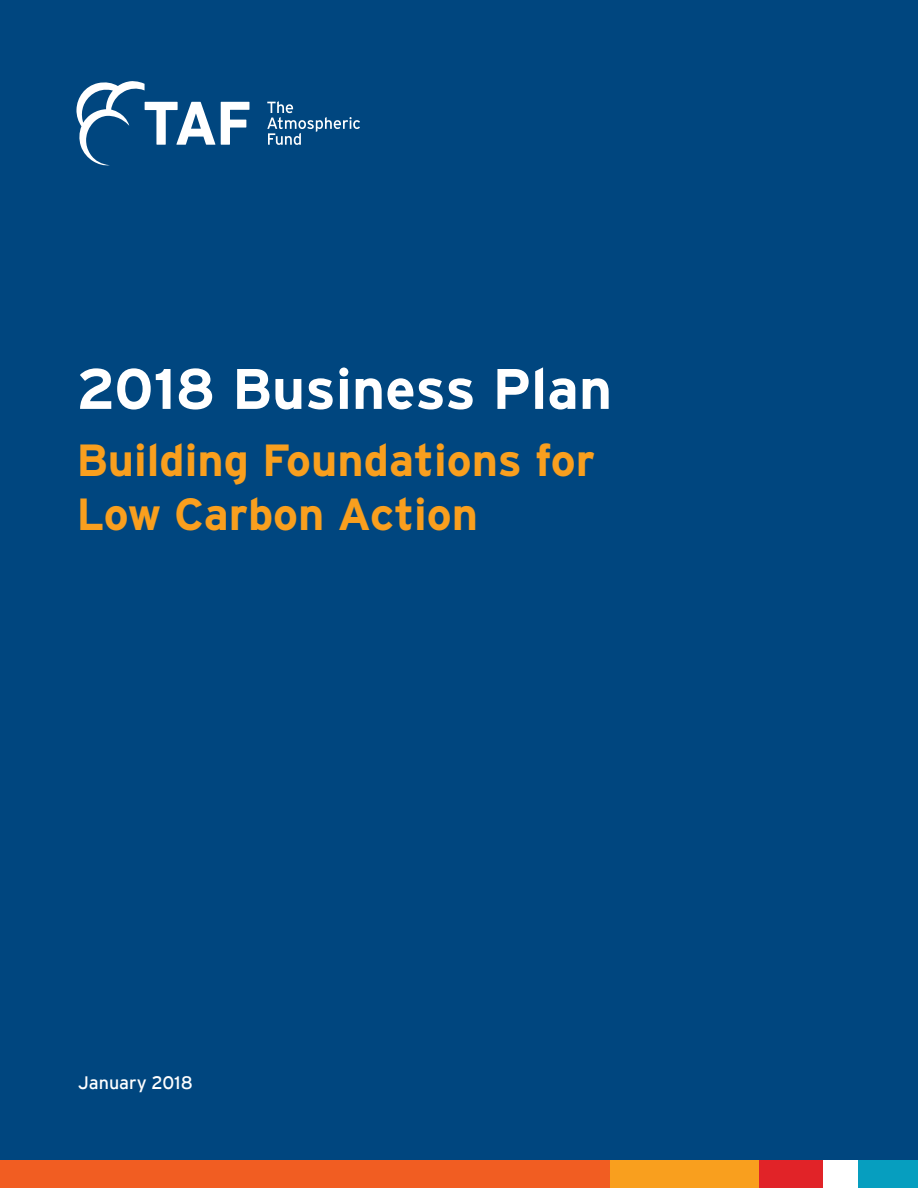
<style>
.page{position:relative;width:918px;height:1188px;background:#fff}
.page>*{position:absolute;margin:0;border:0;box-sizing:border-box;transform-origin:0 0}
.t1{font:700 57px "Interstate";color:#fff}
.t2{font:700 45px/54px "Interstate";color:#f99f1e}
.t3{font:18px "Interstate";color:#fff}
</style>
<div class="page">
<div style="left:0;top:0;width:918px;height:1166px;background:#00467f"></div>
<div style="left:0;top:1161px;width:658px;height:27px;background:#f15d22"></div>
<div style="left:610px;top:1161px;width:149px;height:27px;background:#f99f1e"></div>
<div style="left:759px;top:1161px;width:65px;height:27px;background:#e12328"></div>
<div style="left:824px;top:1161px;width:35px;height:27px;background:#fff"></div>
<div style="left:859px;top:1161px;width:59px;height:27px;background:#069ebf"></div>
<svg style="left:221px;top:102px;width:28px;height:43px"></svg>
<svg style="left:76px;top:81px;width:139px;height:84px"></svg>
<svg style="left:267px;top:101px;width:93px;height:44px"></svg>
<p class="t1" style="left:76px;top:354px;width:537px">2018 Business Plan</p>
<p class="t2" style="left:76px;top:433px;width:520px">Building Foundations for<br>Low Carbon Action</p>
<p class="t3" style="left:78px;top:1073px;width:116px">January 2018</p>
</div>
